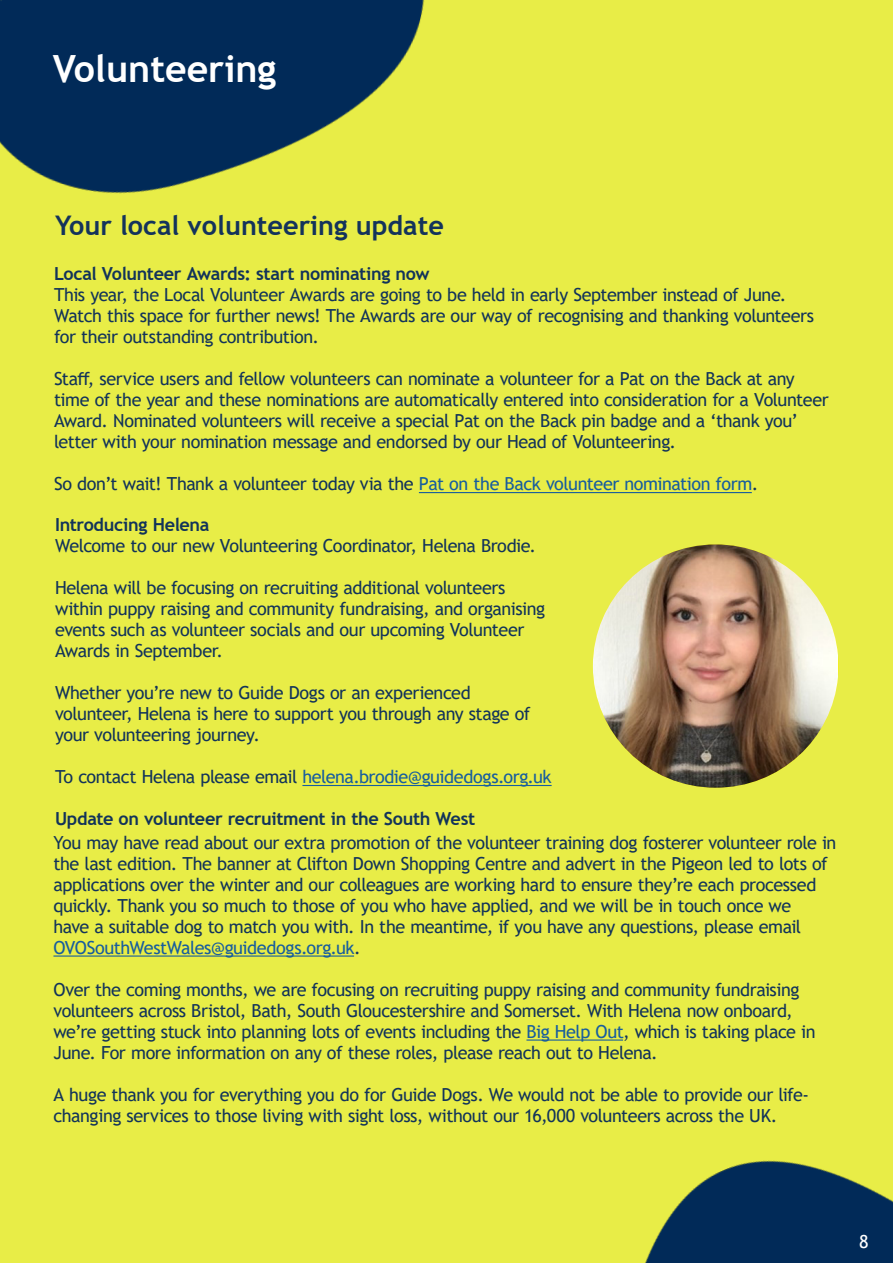
<style>
.page{position:relative;width:893px;height:1263px;background:#e8ed47}
.page>*{position:absolute;margin:0;border:0;box-sizing:border-box;transform-origin:0 0}
.Page_title{font:700 37.5px "Trebuchet MS";color:#fff}
.Small_heading{font:700 27px "Trebuchet MS";color:#14335b}
.t1{font:18px/21px "Trebuchet MS";letter-spacing:-.025em;color:#12335a}
.t2{font:700 18px "Trebuchet MS";letter-spacing:-.02em;color:#12335a}
.t3{font:18px "Trebuchet MS";letter-spacing:-.025em;color:#175d9e}
.t4{font:18px "Trebuchet MS";color:#fff}
.s1{color:#175d9e}
.s2{color:#12335a}
</style>
<div class="page">
<img style="left:0;top:0;width:424px;height:194px">
<hr style="left:419px;top:492px;width:333px;height:1px;background:#175d9e">
<img style="left:645px;top:1160px;width:248px;height:103px">
<img style="left:593px;top:544px;width:245px;height:244px">
<hr style="left:302px;top:785px;width:250px;height:1px;background:#175d9e">
<hr style="left:53px;top:955px;width:301px;height:1px;background:#175d9e">
<hr style="left:526px;top:1039px;width:97px;height:1px;background:#175d9e">
<p class="Page_title" style="left:53px;top:45px;width:225px">Volunteering</p>
<p class="Small_heading" style="left:55px;top:209px;width:390px">Your local volunteering update</p>
<p class="t2" style="left:54px;top:263px;width:377px">Local Volunteer Awards: start nominating now</p>
<p class="t1" style="left:54px;top:284px;width:762px">This year, the Local Volunteer Awards are going to be held in early September instead of June.<br>Watch this space for further news! The Awards are our way of recognising and thanking volunteers for their outstanding contribution.</p>
<p class="t1" style="left:54px;top:368px;width:776px">Staff, service users and fellow volunteers can nominate a volunteer for a Pat on the Back at any time of the year and these nominations are automatically entered into consideration for a Volunteer Award. Nominated volunteers will receive a special Pat on the Back pin badge and a ‘thank you’ letter with your nomination message and endorsed by our Head of Volunteering.</p>
<p class="t1" style="left:54px;top:473px;width:706px">So don’t wait! Thank a volunteer today via the <span class="s1">Pat on the Back volunteer nomination form</span>.</p>
<p class="t2" style="left:55px;top:513px;width:156px">Introducing Helena</p>
<p class="t1" style="left:55px;top:535px;width:483px">Welcome to our new Volunteering Coordinator, Helena Brodie.</p>
<p class="t1" style="left:55px;top:577px;width:492px">Helena will be focusing on recruiting additional volunteers within puppy raising and community fundraising, and organising events such as volunteer socials and our upcoming Volunteer Awards in September.</p>
<p class="t1" style="left:55px;top:682px;width:477px">Whether you’re new to Guide Dogs or an experienced volunteer, Helena is here to support you through any stage of your volunteering journey.</p>
<p class="t3" style="left:55px;top:765px;width:498px"><span class="s2">To contact Helena please email</span> helena.brodie@guidedogs.org.uk</p>
<p class="t2" style="left:55px;top:807px;width:422px">Update on volunteer recruitment in the South West</p>
<p class="t1" style="left:53px;top:832px;width:784px">You may have read about our extra promotion of the volunteer training dog fosterer volunteer role in the last edition. The banner at Clifton Down Shopping Centre and advert in the Pigeon led to lots of applications over the winter and our colleagues are working hard to ensure they’re each processed quickly. Thank you so much to those of you who have applied, and we will be in touch once we<br>have a suitable dog to match you with. In the meantime, if you have any questions, please email <span class="s1">OVOSouthWestWales@guidedogs.org.uk</span>.</p>
<p class="t1" style="left:53px;top:979px;width:764px">Over the coming months, we are focusing on recruiting puppy raising and community fundraising volunteers across Bristol, Bath, South Gloucestershire and Somerset. With Helena now onboard, we’re getting stuck into planning lots of events including the <span class="s1">Big Help Out</span>, which is taking place in June. For more information on any of these roles, please reach out to Helena.</p>
<p class="t1" style="left:53px;top:1084px;width:757px">A huge thank you for everything you do for Guide Dogs. We would not be able to provide our life&shy;changing services to those living with sight loss, without our 16,000 volunteers across the UK.</p>
<p class="t4" style="left:859px;top:1230px;width:11px">8</p>
</div>
